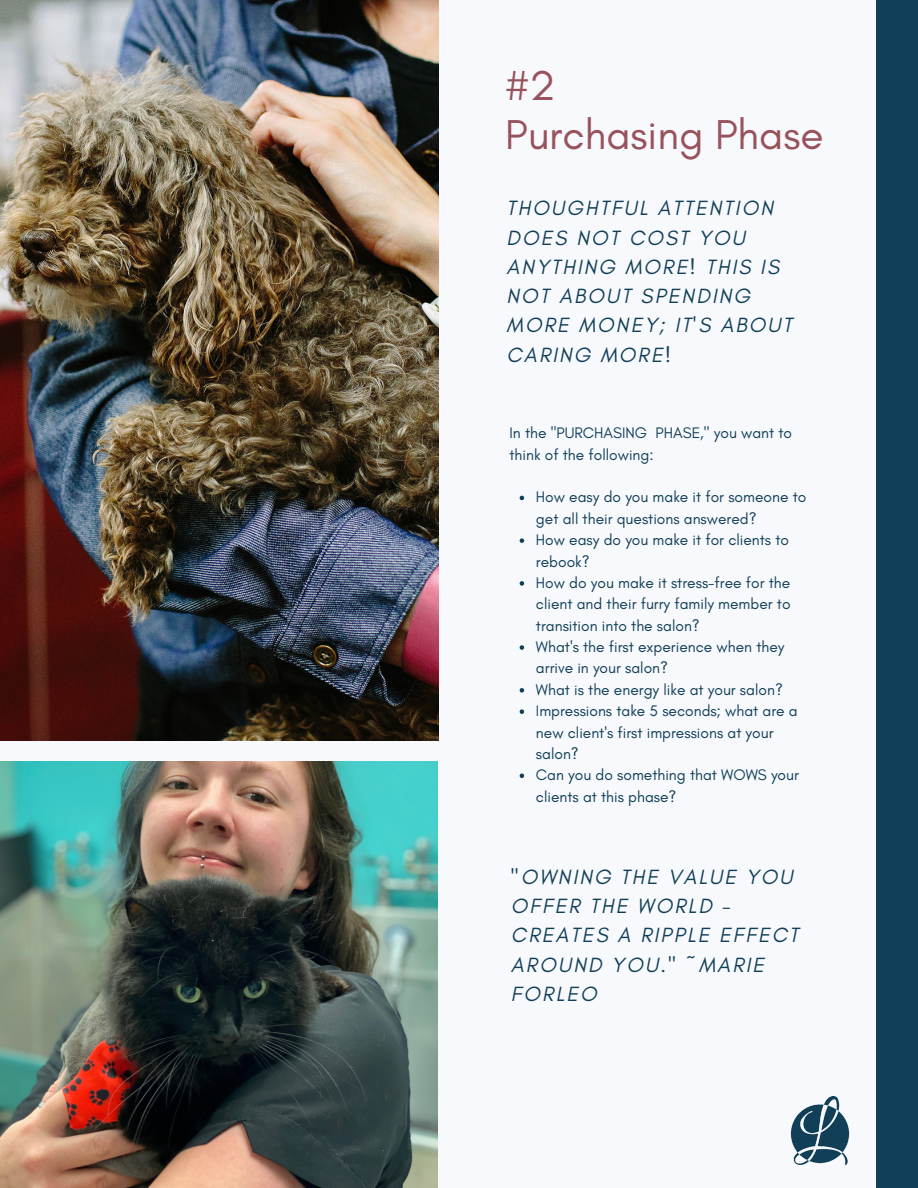
<style>
.page{position:relative;width:918px;height:1188px;background:#f7f9fd}
.page>*{position:absolute;margin:0;border:0;box-sizing:border-box;transform-origin:0 0}
.t1{font:42.45px "Glacial Indifference";color:#98525c}
.t2{font:italic 21px/29.2px "Glacial Indifference";letter-spacing:.1em;color:#113f57}
.t3{font:15.6px/21.3px "Glacial Indifference";color:#113f57}
</style>
<div class="page">
<div style="left:876px;top:0;width:42px;height:1188px;background:#113f57"></div>
<img style="left:0;top:0;width:438px;height:740px">
<img style="left:0;top:762px;width:438px;height:426px">
<svg style="left:520px;top:496px;width:4px;height:4px"></svg>
<svg style="left:520px;top:538px;width:4px;height:5px"></svg>
<svg style="left:520px;top:581px;width:4px;height:5px"></svg>
<svg style="left:520px;top:645px;width:4px;height:5px"></svg>
<svg style="left:520px;top:688px;width:4px;height:5px"></svg>
<svg style="left:520px;top:709px;width:4px;height:5px"></svg>
<svg style="left:520px;top:774px;width:4px;height:4px"></svg>
<img style="left:790px;top:1096px;width:60px;height:69px">
<p class="t1" style="left:505px;top:60px;width:52px">#2</p>
<p class="t1" style="left:505px;top:108px;width:320px">Purchasing Phase</p>
<p class="t2" style="left:507px;top:193px;width:287px">THOUGHTFUL ATTENTION<br>DOES NOT COST YOU<br>ANYTHING MORE! THIS IS<br>NOT ABOUT SPENDING<br>MORE MONEY; IT'S ABOUT<br>CARING MORE!</p>
<p class="t3" style="left:510px;top:422px;width:284px">In the "PURCHASING PHASE," you want to think of the following:</p>
<p class="t3" style="left:536px;top:486px;width:272px">How easy do you make it for someone to get all their questions answered?</p>
<p class="t3" style="left:536px;top:529px;width:255px">How easy do you make it for clients to rebook?</p>
<p class="t3" style="left:536px;top:572px;width:256px;text-align:justify">How do you make it stress-free for the client and their furry family member to transition into the salon?</p>
<p class="t3" style="left:536px;top:636px;width:250px">What's the first experience when they arrive in your salon?</p>
<p class="t3" style="left:536px;top:679px;width:248px">What is the energy like at your salon?</p>
<p class="t3" style="left:536px;top:700px;width:263px">Impressions take 5 seconds; what are a new client's first impressions at your salon?</p>
<p class="t3" style="left:536px;top:764px;width:264px">Can you do something that WOWS your clients at this phase?</p>
<p class="t2" style="left:511px;top:862px;width:289px">"OWNING THE VALUE YOU<br>OFFER THE WORLD -<br>CREATES A RIPPLE EFFECT<br>AROUND YOU." ~MARIE<br>FORLEO</p>
</div>
